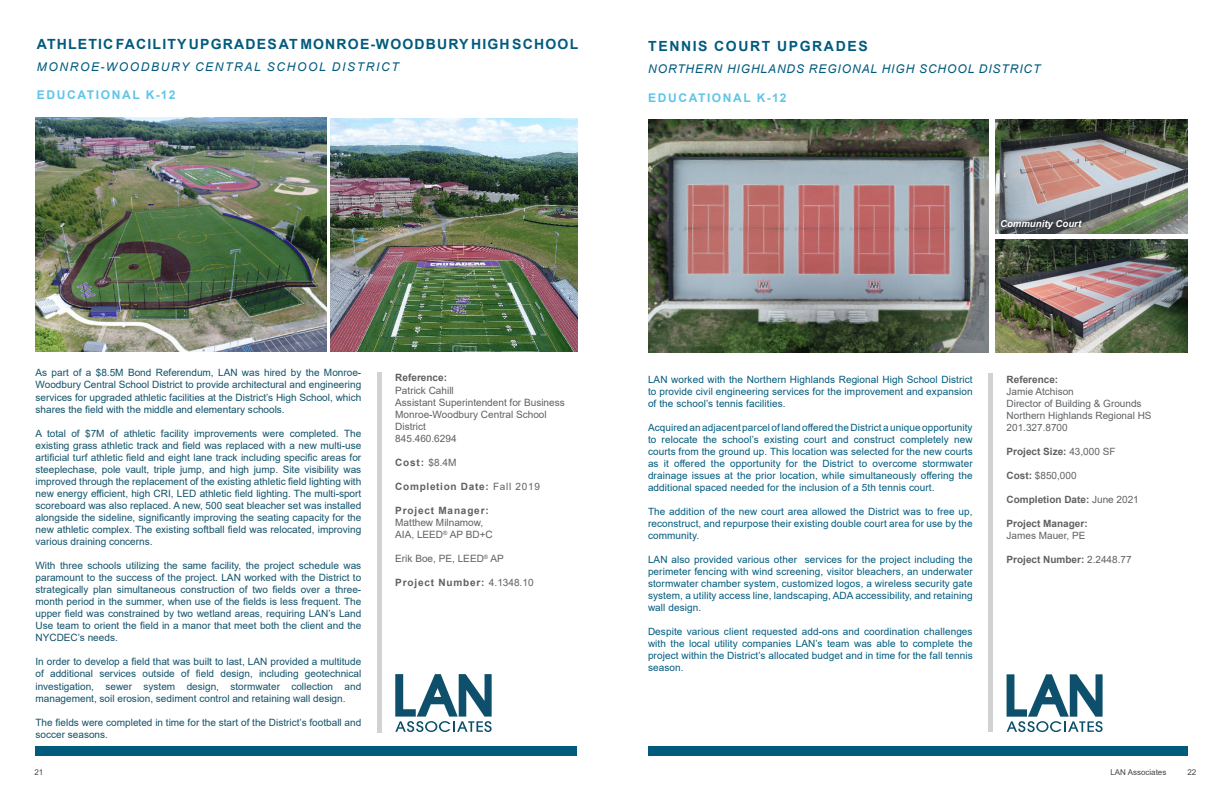
<style>
.page{position:relative;width:1224px;height:792px;background:#fff}
.page>*{position:absolute;margin:0;border:0;box-sizing:border-box;transform-origin:0 0}
.t1{font:700 14px "Arial";letter-spacing:.085em;color:#005b7d}
.t2{font:700 14px "Arial";letter-spacing:.115em;color:#005b7d}
.t3{font:italic 12px "Arial";letter-spacing:.075em;color:#005b7d}
.t4{font:italic 12px "Arial";letter-spacing:.135em;color:#005b7d}
.t5{font:700 12px "Arial";letter-spacing:.135em;color:#5fc5e9}
.t6{font:10px/12px "Arial";color:#11536b;text-align:justify}
.t7{font:10px/12px "Arial";letter-spacing:.01em;color:#005b7d;text-align:justify}
.t8{font:10px/12px "Arial";color:#5f6163}
.t9{font:700 10px/12px "Arial";color:#5f6163}
.t10{font:700 10px "Arial";letter-spacing:.07em;color:#5f6163}
.t11{font:700 10px "Arial";letter-spacing:.08em;color:#5f6163}
.t12{font:italic 700 9.6px "Arial";color:#fff}
.t13{font:8px "Arial";color:#454547}
.s1{font-weight:700}
.s2{font-weight:400}
</style>
<div class="page">
<hr style="left:989px;top:374px;width:4px;height:358px;background:#d1d2d4">
<div style="left:648px;top:747px;width:540px;height:9px;background:#005b7d"></div>
<img style="left:648px;top:120px;width:341px;height:233px">
<img style="left:995px;top:239px;width:193px;height:114px">
<img style="left:995px;top:120px;width:193px;height:113px">
<svg style="left:1007px;top:674px;width:96px;height:58px"></svg>
<svg style="left:998px;top:216px;width:87px;height:17px"></svg>
<div style="left:377px;top:372px;width:5px;height:360px;background:#d1d2d4"></div>
<div style="left:36px;top:747px;width:541px;height:9px;background:#005b7d"></div>
<img style="left:36px;top:117px;width:291px;height:234px">
<img style="left:331px;top:118px;width:246px;height:233px">
<svg style="left:395px;top:674px;width:97px;height:58px"></svg>
<p class="t1" style="left:37px;top:34px;width:543px">ATHLETIC FACILITY UPGRADES AT MONROE-WOODBURY HIGH SCHOOL</p>
<p class="t4" style="left:37px;top:59px;width:364px">MONROE-WOODBURY CENTRAL SCHOOL DISTRICT</p>
<p class="t5" style="left:37px;top:87px;width:140px">EDUCATIONAL K-12</p>
<p class="t6" style="left:36px;top:367px;width:327px">As part of a $8.5M Bond Referendum, LAN was hired by the Monroe-Woodbury Central School District to provide architectural and engineering services for upgraded athletic facilities at the District’s High School, which shares the field with the middle and elementary schools.</p>
<p class="t6" style="left:36px;top:427px;width:327px">A total of $7M of athletic facility improvements were completed. The existing grass athletic track and field was replaced with a new multi-use artificial turf athletic field and eight lane track including specific areas for steeplechase, pole vault, triple jump, and high jump. Site visibility was improved through the replacement of the existing athletic field lighting with new energy efficient, high CRI, LED athletic field lighting. The multi-sport scoreboard was also replaced. A new, 500 seat bleacher set was installed alongside the sideline, significantly improving the seating capacity for the new athletic complex. The existing softball field was relocated, improving various draining concerns.</p>
<p class="t6" style="left:36px;top:560px;width:327px">With three schools utilizing the same facility, the project schedule was paramount to the success of the project. LAN worked with the District to strategically plan simultaneous construction of two fields over a three&shy;month period in the summer, when use of the fields is less frequent. The upper field was constrained by two wetland areas, requiring LAN’s Land Use team to orient the field in a manor that meet both the client and the NYCDEC’s needs.</p>
<p class="t6" style="left:36px;top:656px;width:327px">In order to develop a field that was built to last, LAN provided a multitude of additional services outside of field design, including geotechnical investigation, sewer system design, stormwater collection and management, soil erosion, sediment control and retaining wall design.</p>
<p class="t6" style="left:36px;top:716px;width:327px">The fields were completed in time for the start of the District’s football and soccer seasons.</p>
<p class="t8" style="left:395px;top:372px;width:171px"><span class="s1">Reference:<br></span>Patrick Cahill<br>Assistant Superintendent for Business<br>Monroe-Woodbury Central School<br>District<br>845.460.6294</p>
<p class="t9" style="left:395px;top:456px;width:63px">Cost: <span class="s2">$8.4M</span></p>
<p class="t10" style="left:395px;top:479px;width:146px">Completion Date: <span class="s2">Fall 2019</span></p>
<p class="t8" style="left:395px;top:504px;width:99px"><span class="s1">Project Manager:<br></span>Matthew Milnamow,<br>AIA, LEED<sup>®</sup> AP BD+C</p>
<p class="t8" style="left:395px;top:553px;width:110px">Erik Boe, PE, LEED<sup>®</sup> AP</p>
<p class="t11" style="left:395px;top:576px;width:140px">Project Number: <span class="s2">4.1348.10</span></p>
<p class="t2" style="left:648px;top:36px;width:221px">TENNIS COURT UPGRADES</p>
<p class="t3" style="left:648px;top:61px;width:394px">NORTHERN HIGHLANDS REGIONAL HIGH SCHOOL DISTRICT</p>
<p class="t5" style="left:648px;top:89px;width:140px">EDUCATIONAL K-12</p>
<p class="t12" style="left:1000px;top:217px;width:83px">Community Court</p>
<p class="t7" style="left:648px;top:373px;width:326px">LAN worked with the Northern Highlands Regional High School District to provide civil engineering services for the improvement and expansion of the school’s tennis facilities.</p>
<p class="t7" style="left:648px;top:421px;width:326px">Acquired an adjacent parcel of land offered the District a unique opportunity to relocate the school’s existing court and construct completely new courts from the ground up. This location was selected for the new courts as it offered the opportunity for the District to overcome stormwater drainage issues at the prior location, while simultaneously offering the additional spaced needed for the inclusion of a 5th tennis court.</p>
<p class="t7" style="left:648px;top:505px;width:326px">The addition of the new court area allowed the District was to free up, reconstruct, and repurpose their existing double court area for use by the community.</p>
<p class="t7" style="left:648px;top:553px;width:326px">LAN also provided various other services for the project including the perimeter fencing with wind screening, visitor bleachers, an underwater stormwater chamber system, customized logos, a wireless security gate system, a utility access line, landscaping, ADA accessibility, and retaining wall design.</p>
<p class="t7" style="left:648px;top:625px;width:326px">Despite various client requested add-ons and coordination challenges with the local utility companies LAN’s team was able to complete the project within the District’s allocated budget and in time for the fall tennis season.</p>
<p class="t8" style="left:1007px;top:373px;width:147px"><span class="s1">Reference:<br></span>Jamie Atchison<br>Director of Building &amp; Grounds<br>Northern Highlands Regional HS<br>201.327.8700</p>
<p class="t9" style="left:1007px;top:445px;width:110px">Project Size: <span class="s2">43,000 SF</span></p>
<p class="t8" style="left:1007px;top:469px;width:72px"><span class="s1">Cost:</span> $850,000</p>
<p class="t9" style="left:1007px;top:493px;width:134px">Completion Date: <span class="s2">June 2021</span></p>
<p class="t9" style="left:1007px;top:517px;width:83px">Project Manager:<br><span class="s2">James Mauer, PE</span></p>
<p class="t9" style="left:1007px;top:553px;width:127px">Project Number: <span class="s2">2.2448.77</span></p>
<p class="t13" style="left:34px;top:767px;width:10px">21</p>
<p class="t13" style="left:1110px;top:767px;width:58px">LAN Associates</p>
<p class="t13" style="left:1187px;top:767px;width:10px">22</p>
</div>
